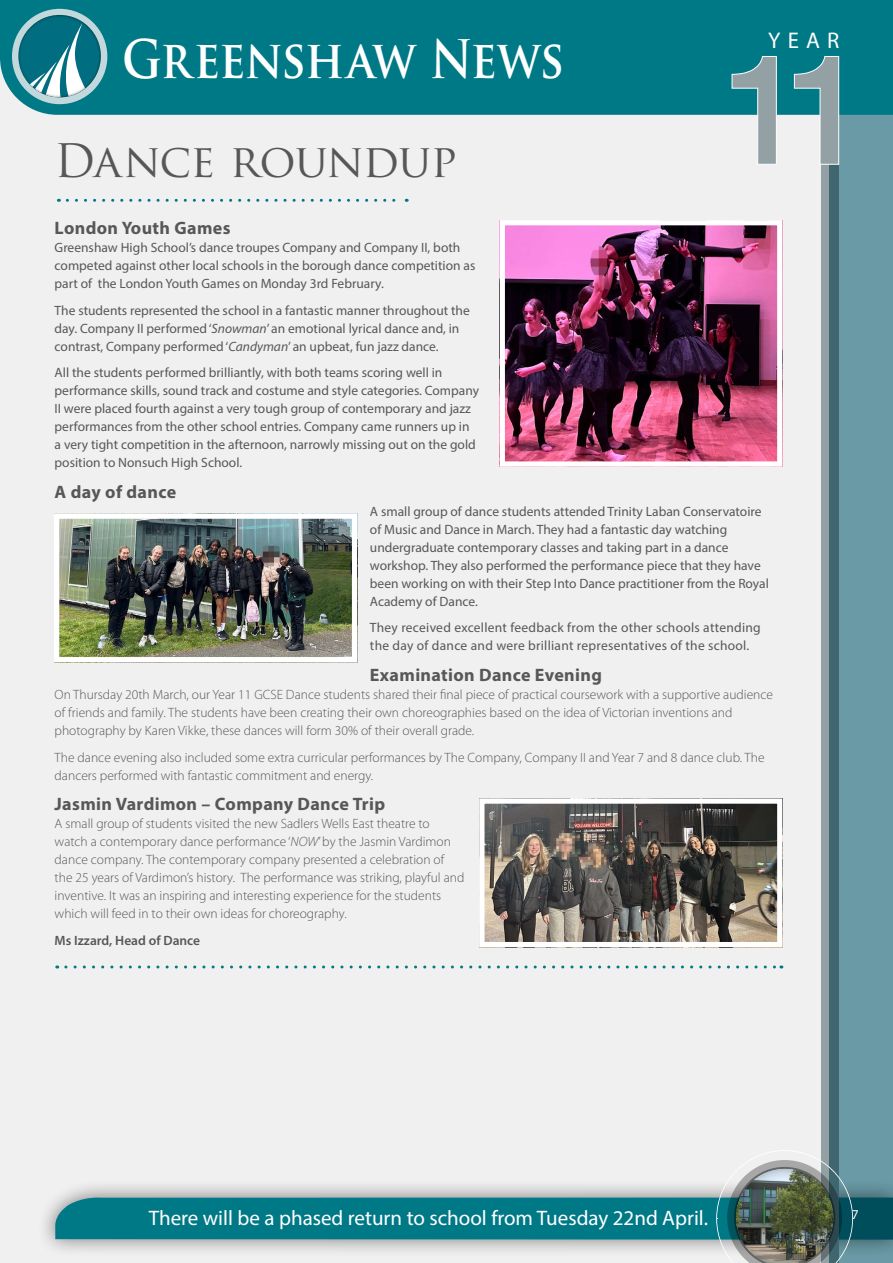
<style>
.page{position:relative;width:893px;height:1263px;background:#f0f0f1}
.page>*{position:absolute;margin:0;border:0;box-sizing:border-box;transform-origin:0 0}
.t1{font:700 51.75px "Trajan Pro";letter-spacing:-.015em;color:#fff;scale:.87 1}
.t2{font:45px "Trajan Pro";letter-spacing:-.02em;color:#575756}
.t3{font:22.8px "Myriad Pro";color:#fff}
.t4{font:21px "Myriad Pro";color:#fff}
.t5{font:700 18px "Myriad Pro";letter-spacing:.02em;color:#575756}
.t6{font:13.5px/18px "Myriad Pro";color:#575756}
.t7{font:300 13.5px/18px "Myriad Pro";color:#575756}
.t8{font:13.5px/18px "Myriad Pro";letter-spacing:.02em;color:#575756}
.t9{font:600 13.5px "Myriad Pro";color:#575756}
.t10{font:13.5px "Myriad Pro";color:#fff}
.s1{font-style:italic}
</style>
<div class="page">
<div style="left:37px;top:1178px;width:856px;height:80px;background:#000;opacity:.5"></div>
<div style="left:822px;top:6px;width:17px;height:1257px;background:#93a1a4"></div>
<svg style="left:829px;top:115px;width:64px;height:1035px;background:#5f8d98"></svg>
<div style="left:0;top:0;width:893px;height:115px;background:#007987"></div>
<div style="left:12px;top:9px;width:95px;height:95px;background:#c1d9dd;border-radius:50%"></div>
<div style="left:6px;top:3px;width:108px;height:95px;background:#000;opacity:.75"></div>
<svg style="left:55px;top:1150px;width:838px;height:113px"></svg>
<div style="left:722px;top:1158px;width:123px;height:105px;background:#000;opacity:.4"></div>
<svg style="left:731px;top:56px;width:108px;height:109px"></svg>
<svg style="left:67px;top:199px;width:340px;height:3px"></svg>
<img style="left:506px;top:226px;width:270px;height:235px">
<div style="left:500px;top:220px;width:282px;height:247px;border:5px solid #fff"></div>
<img style="left:60px;top:519px;width:291px;height:137px">
<div style="left:54px;top:513px;width:303px;height:149px;border:5px solid #fff"></div>
<img style="left:485px;top:804px;width:291px;height:137px">
<div style="left:479px;top:798px;width:303px;height:149px;border:5px solid #fff"></div>
<svg style="left:66px;top:965px;width:716px;height:3px"></svg>
<h1 class="t1" style="left:122px;top:27px;width:509px">Greenshaw News</h1>
<h2 class="t2" style="left:54px;top:132px;width:405px">Dance roundup</h2>
<h3 class="t3" style="left:768px;top:26px;width:73px">YEAR</h3>
<h3 class="t5" style="left:55px;top:216px;width:177px">London Youth Games</h3>
<p class="t6" style="left:55px;top:238px;width:422px">Greenshaw High School’s dance troupes Company and Company II, both competed against other local schools in the borough dance competition as part of the London Youth Games on Monday 3rd February.</p>
<p class="t6" style="left:55px;top:301px;width:417px">The students represented the school in a fantastic manner throughout the day. Company II performed ‘<span class="s1">Snowman</span>’ an emotional lyrical dance and, in contrast, Company performed ‘<span class="s1">Candyman</span>’ an upbeat, fun jazz dance.</p>
<p class="t6" style="left:55px;top:363px;width:426px">All the students performed brilliantly, with both teams scoring well in performance skills, sound track and costume and style categories. Company II were placed fourth against a very tough group of contemporary and jazz performances from the other school entries. Company came runners up in a very tight competition in the afternoon, narrowly missing out on the gold position to Nonsuch High School.</p>
<h3 class="t5" style="left:55px;top:480px;width:123px">A day of dance</h3>
<p class="t6" style="left:370px;top:502px;width:400px">A small group of dance students attended Trinity Laban Conservatoire of Music and Dance in March. They had a fantastic day watching undergraduate contemporary classes and taking part in a dance workshop. They also performed the performance piece that they have been working on with their Step Into Dance practitioner from the Royal Academy of Dance.</p>
<p class="t8" style="left:370px;top:619px;width:392px">They received excellent feedback from the other schools attending the day of dance and were brilliant representatives of the school.</p>
<h3 class="t5" style="left:370px;top:663px;width:233px">Examination Dance Evening</h3>
<p class="t7" style="left:55px;top:685px;width:720px">On Thursday 20th March, our Year 11 GCSE Dance students shared their final piece of practical coursework with a supportive audience of friends and family. The students have been creating their own choreographies based on the idea of Victorian inventions and photography by Karen Vikke, these dances will form 30% of their overall grade.</p>
<p class="t7" style="left:55px;top:748px;width:711px">The dance evening also included some extra curricular performances by The Company, Company II and Year 7 and 8 dance club. The dancers performed with fantastic commitment and energy.</p>
<h3 class="t5" style="left:55px;top:793px;width:332px">Jasmin Vardimon – Company Dance Trip</h3>
<p class="t7" style="left:55px;top:815px;width:411px">A small group of students visited the new Sadlers Wells East theatre to watch a contemporary dance performance ‘<span class="s1">NOW</span>’ by the Jasmin Vardimon dance company. The contemporary company presented a celebration of the 25 years of Vardimon’s history. The performance was striking, playful and inventive. It was an inspiring and interesting experience for the students which will feed in to their own ideas for choreography.</p>
<p class="t9" style="left:55px;top:932px;width:147px">Ms Izzard, Head of Dance</p>
<h3 class="t4" style="left:149px;top:1205px;width:561px">There will be a phased return to school from Tuesday 22nd April.</h3>
<p class="t10" style="left:852px;top:1206px;width:8px">7</p>
</div>
